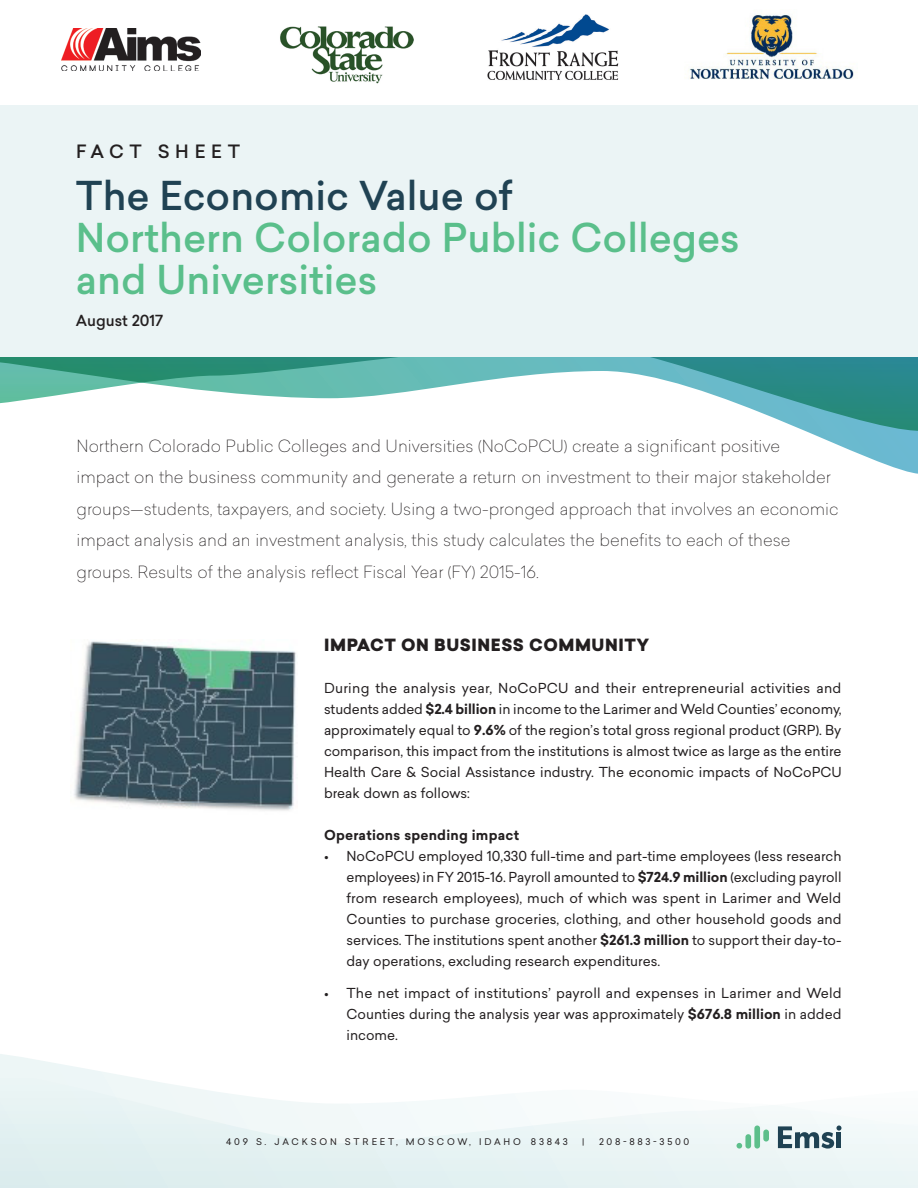
<style>
.page{position:relative;width:918px;height:1188px;background:#fff}
.page>*{position:absolute;margin:0;border:0;box-sizing:border-box;transform-origin:0 0}
.t1{font:500 39px/42px "Sailec";color:#5abf8b}
.t2{font:500 18px "Sailec";letter-spacing:.32em;color:#231f20}
.Big_Paragraph{font:100 16.5px/31.5px "Sailec";color:#231f20}
.Heading_2{font:900 16.5px "Sailec";letter-spacing:.035em;color:#231f20}
.t3{font:500 15px "Sailec";color:#231f20}
.Normal_Indented{font:13.5px/21px "Sailec";color:#231f20;text-align:justify}
.Heading_3{font:700 13.5px "Sailec";letter-spacing:.015em;color:#231f20}
.t4{font:9px "Sailec";letter-spacing:.305em;color:#231f20}
.s1{color:#204253}
.s2{font-weight:700}
</style>
<div class="page">
<svg style="left:0;top:1054px;width:101px;height:18px"></svg>
<svg style="left:0;top:1072px;width:918px;height:116px"></svg>
<svg style="left:778px;top:1125px;width:63px;height:24px"></svg>
<div style="left:745px;top:1134px;width:6px;height:15px;background:#5dbf8b;border-radius:3px"></div>
<div style="left:754px;top:1125px;width:6px;height:24px;background:#5dbf8b;border-radius:3px"></div>
<svg style="left:737px;top:1143px;width:5px;height:6px"></svg>
<div style="left:763px;top:1130px;width:6px;height:12px;background:#5dbf8b;border-radius:3px"></div>
<svg style="left:805px;top:431px;width:113px;height:43px"></svg>
<svg style="left:0;top:357px;width:918px;height:74px"></svg>
<div style="left:1px;top:106px;width:916px;height:250px;background:#ebf4f5"></div>
<div style="left:0;top:105px;width:918px;height:252px;border:2px solid #ebf4f5"></div>
<img style="left:62px;top:28px;width:138px;height:43px">
<img style="left:280px;top:26px;width:134px;height:58px">
<img style="left:488px;top:15px;width:130px;height:65px">
<img style="left:689px;top:10px;width:165px;height:70px">
<img style="left:74px;top:641px;width:222px;height:170px">
<p class="t2" style="left:76px;top:138px;width:165px">FACT SHEET</p>
<p class="t1" style="left:76px;top:175px;width:665px"><span class="s1">The Economic Value of<br></span>Northern Colorado Public Colleges and Universities</p>
<p class="t3" style="left:76px;top:309px;width:89px">August 2017</p>
<p class="Big_Paragraph" style="left:76px;top:429px;width:763px">Northern Colorado Public Colleges and Universities (NoCoPCU) create a significant positive<br>impact on the business community and generate a return on investment to their major stakeholder groups—students, taxpayers, and society. Using a two-pronged approach that involves an economic impact analysis and an investment analysis, this study calculates the benefits to each of these groups. Results of the analysis reflect Fiscal Year (FY) 2015-16.</p>
<p class="Heading_2" style="left:324px;top:633px;width:326px">IMPACT ON BUSINESS COMMUNITY</p>
<p class="Normal_Indented" style="left:324px;top:677px;width:519px">During the analysis year, NoCoPCU and their entrepreneurial activities and students added <span class="s2">$2.4 billion</span> in income to the Larimer and Weld Counties’ economy, approximately equal to <span class="s2">9.6%</span> of the region’s total gross regional product (GRP). By comparison, this impact from the institutions is almost twice as large as the entire Health Care &amp; Social Assistance industry. The economic impacts of NoCoPCU break down as follows:</p>
<p class="Heading_3" style="left:324px;top:825px;width:197px">Operations spending impact</p>
<p class="Normal_Indented" style="left:346px;top:845px;width:497px;text-indent:-22px">• NoCoPCU employed 10,330 full-time and part-time employees (less research employees) in FY 2015-16. Payroll amounted to <span class="s2">$724.9 million</span> (excluding payroll from research employees), much of which was spent in Larimer and Weld Counties to purchase groceries, clothing, and other household goods and services. The institutions spent another <span class="s2">$261.3 million</span> to support their day-to&shy;day operations, excluding research expenditures.</p>
<p class="Normal_Indented" style="left:346px;top:982px;width:497px;text-indent:-22px">• The net impact of institutions’ payroll and expenses in Larimer and Weld Counties during the analysis year was approximately <span class="s2">$676.8 million</span> in added income.</p>
<p class="t4" style="left:226px;top:1135px;width:343px">409 S. JACKSON STREET, MOSCOW, IDAHO 83843</p>
<p class="t4" style="left:582px;top:1135px;width:4px">|</p>
<p class="t4" style="left:599px;top:1135px;width:92px">208-883-3500</p>
</div>
